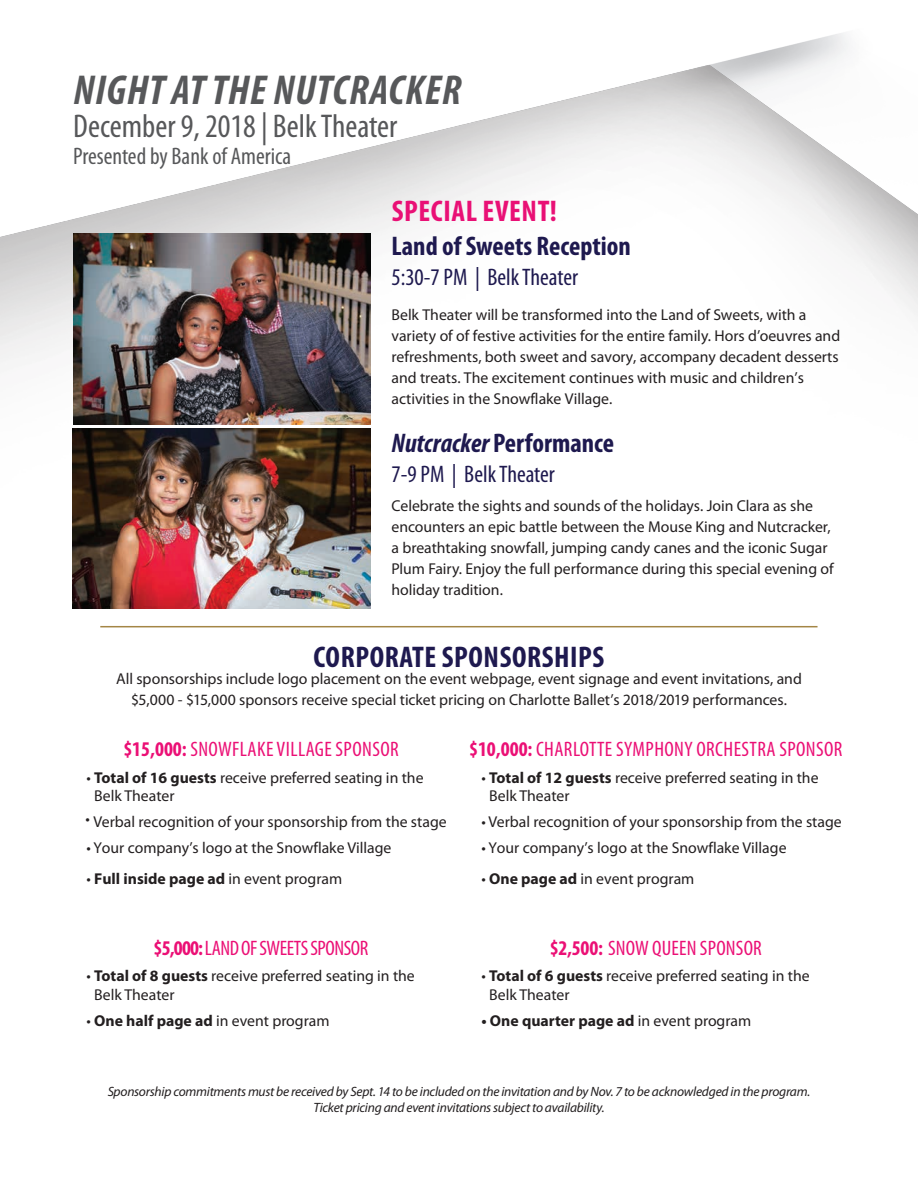
<style>
.page{position:relative;width:918px;height:1188px;background:#fff}
.page>*{position:absolute;margin:0;border:0;box-sizing:border-box;transform-origin:0 0}
.page_subhead{font:italic 700 condensed 42px "Myriad Pro";letter-spacing:.02em;color:#57585a}
.page_subhead-2{font:condensed 33px "Myriad Pro";color:#57585a}
.heading{font:700 condensed 30px "Myriad Pro";letter-spacing:.02em;color:#1e194f}
.heading-2{font:700 condensed 30px "Myriad Pro";letter-spacing:.02em;color:#e91075}
.heading-3{font:700 condensed 27px "Myriad Pro";color:#1e194f}
.heading-4{font:condensed 24px "Myriad Pro";color:#1e194f}
.page_subhead-3{font:condensed 24px "Myriad Pro";color:#57585a}
.heading-5{font:condensed 21px "Myriad Pro";letter-spacing:.02em;color:#eb0f75}
.heading-6{font:condensed 21px "Myriad Pro";letter-spacing:-.02em;color:#eb0f75}
.heading-7{font:15.75px/21px "Myriad Pro";color:#231f20}
.t1{font:700 15.75px "Myriad Pro";color:#231f20}
.t2{font:italic 13.5px/16.5px "Myriad Pro";letter-spacing:-.02em;color:#231f20;text-align:center}
.s1{font-style:italic}
.s2{font-weight:700}
.s3{font-weight:400}
</style>
<div class="page">
<img style="left:0;top:33px;width:918px;height:595px">
<img style="left:73px;top:429px;width:298px;height:180px">
<img style="left:73px;top:233px;width:298px;height:191px">
<hr style="left:100px;top:626px;width:718px;height:1px;background:#a48645">
<p class="page_subhead" style="left:73px;top:64px;width:389px">NIGHT AT THE NUTCRACKER</p>
<p class="page_subhead-2" style="left:73px;top:107px;width:326px">December 9, 2018 | Belk Theater</p>
<p class="page_subhead-3" style="left:73px;top:142px;width:220px">Presented by Bank of America</p>
<p class="heading-2" style="left:392px;top:192px;width:167px">SPECIAL EVENT!</p>
<p class="heading-3" style="left:392px;top:229px;width:241px">Land of Sweets Reception</p>
<p class="heading-4" style="left:392px;top:263px;width:188px">5:30-7 PM | Belk Theater</p>
<p class="heading-7" style="left:392px;top:304px;width:450px">Belk Theater will be transformed into the Land of Sweets, with a variety of of festive activities for the entire family. Hors d’oeuvres and refreshments, both sweet and savory, accompany decadent desserts and treats. The excitement continues with music and children’s activities in the Snowflake Village.</p>
<p class="heading-3" style="left:392px;top:426px;width:224px"><span class="s1">Nutcracker</span> Performance</p>
<p class="heading-4" style="left:392px;top:460px;width:165px">7-9 PM | Belk Theater</p>
<p class="heading-7" style="left:392px;top:495px;width:444px">Celebrate the sights and sounds of the holidays. Join Clara as she encounters an epic battle between the Mouse King and Nutcracker, a breathtaking snowfall, jumping candy canes and the iconic Sugar Plum Fairy. Enjoy the full performance during this special evening of holiday tradition.</p>
<p class="heading" style="left:314px;top:639px;width:292px">CORPORATE SPONSORSHIPS</p>
<p class="heading-7" style="left:116px;top:668px;width:687px;text-align:center">All sponsorships include logo placement on the event webpage, event signage and event invitations, and $5,000 - $15,000 sponsors receive special ticket pricing on Charlotte Ballet’s 2018/2019 performances.</p>
<p class="heading-5" style="left:123px;top:736px;width:277px"><span class="s2">$15,000:</span> SNOWFLAKE VILLAGE SPONSOR</p>
<p class="heading-7" style="left:94px;top:768px;width:331px;line-height:18.9px;text-indent:-8px">• <span class="s2">Total of 16 guests</span> receive preferred seating in the<br>Belk Theater</p>
<p class="heading-7" style="left:85px;top:811px;width:363px">• Verbal recognition of your sponsorship from the stage</p>
<p class="heading-7" style="left:86px;top:837px;width:307px">• Your company’s logo at the Snowflake Village</p>
<p class="t1" style="left:86px;top:868px;width:257px"><span class="s3">•</span> Full inside page ad <span class="s3">in event program</span></p>
<p class="heading-6" style="left:154px;top:935px;width:216px"><span class="s2">$5,000:</span> LAND OF SWEETS SPONSOR</p>
<p class="heading-7" style="left:94px;top:966px;width:322px;line-height:18.9px;text-indent:-8px">• <span class="s2">Total of 8 guests</span> receive preferred seating in the<br>Belk Theater</p>
<p class="heading-7" style="left:86px;top:1010px;width:245px">• <span class="s2">One half page ad</span> in event program</p>
<p class="heading-5" style="left:469px;top:736px;width:375px"><span class="s2">$10,000:</span> CHARLOTTE SYMPHONY ORCHESTRA SPONSOR</p>
<p class="heading-7" style="left:489px;top:768px;width:331px;line-height:18.9px;text-indent:-8px">• <span class="s2">Total of 12 guests</span> receive preferred seating in the<br>Belk Theater</p>
<p class="heading-7" style="left:481px;top:811px;width:362px">• Verbal recognition of your sponsorship from the stage</p>
<p class="heading-7" style="left:481px;top:837px;width:307px">• Your company’s logo at the Snowflake Village</p>
<p class="heading-7" style="left:481px;top:868px;width:214px">• <span class="s2">One page ad</span> in event program</p>
<p class="heading-5" style="left:550px;top:935px;width:214px"><span class="s2">$2,500:</span> SNOW QUEEN SPONSOR</p>
<p class="heading-7" style="left:489px;top:966px;width:322px;line-height:18.9px;text-indent:-8px">• <span class="s2">Total of 6 guests</span> receive preferred seating in the<br>Belk Theater</p>
<p class="t1" style="left:481px;top:1010px;width:271px">• One quarter page ad <span class="s3">in event program</span></p>
<p class="t2" style="left:108px;top:1083px;width:704px">Sponsorship commitments must be received by Sept. 14 to be included on the invitation and by Nov. 7 to be acknowledged in the program.<br>Ticket pricing and event invitations subject to availability.</p>
</div>
